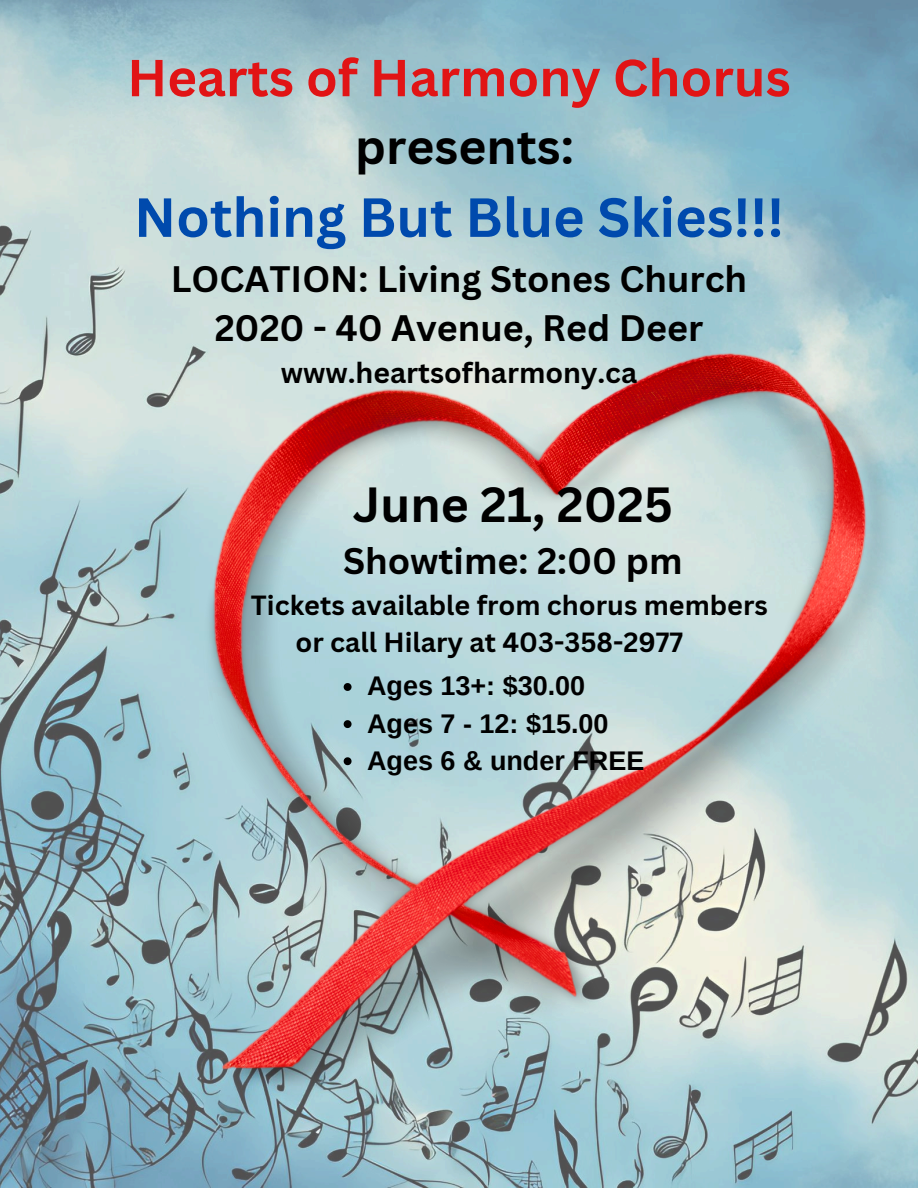
<style>
.page{position:relative;width:918px;height:1188px;background:#fff}
.page>*{position:absolute;margin:0;border:0;box-sizing:border-box;transform-origin:0 0}
.t1{font:700 53.85px "Canva Sans";color:#004aad}
.t2{font:700 50.85px "Canva Sans";color:#e11415}
.t3{font:700 48px "Canva Sans";color:#000}
.t4{font:700 36px "Canva Sans";color:#000}
.t5{font:700 35.85px/49.5px "Canva Sans";color:#000;text-align:center}
.t6{font:700 28.35px "Canva Sans";color:#000}
.t7{font:700 27px/37.2px "Canva Sans";color:#000}
.t8{font:700 27px "Arimo";color:#000}
</style>
<div class="page">
<img style="left:0;top:0;width:918px;height:1188px">
<img style="left:201px;top:352px;width:700px;height:744px">
<svg style="left:344px;top:683px;width:8px;height:8px"></svg>
<svg style="left:344px;top:720px;width:8px;height:8px"></svg>
<svg style="left:344px;top:757px;width:8px;height:8px"></svg>
<p class="t2" style="left:127px;top:42px;width:665px">Hearts of Harmony Chorus</p>
<p class="t3" style="left:355px;top:112px;width:220px">presents:</p>
<p class="t1" style="left:134px;top:179px;width:651px">Nothing But Blue Skies!!!</p>
<p class="t5" style="left:171px;top:253px;width:578px">LOCATION: Living Stones Church<br>2020 - 40 Avenue, Red Deer</p>
<p class="t6" style="left:281px;top:353px;width:358px">www.heartsofharmony.ca</p>
<h1 class="t3" style="left:353px;top:471px;width:322px">June 21, 2025</h1>
<h1 class="t4" style="left:343px;top:536px;width:341px">Showtime: 2:00 pm</h1>
<h1 class="t7" style="left:296px;top:585px;width:474px;text-indent:-45px">Tickets available from chorus members or call Hilary at 403-358-2977</h1>
<p class="t8" style="left:367px;top:671px;width:220px">Ages 13+: $30.00</p>
<h2 class="t8" style="left:367px;top:708px;width:243px">Ages 7 - 12: $15.00</h2>
<p class="t8" style="left:367px;top:745px;width:279px">Ages 6 &amp; under FREE</p>
</div>
